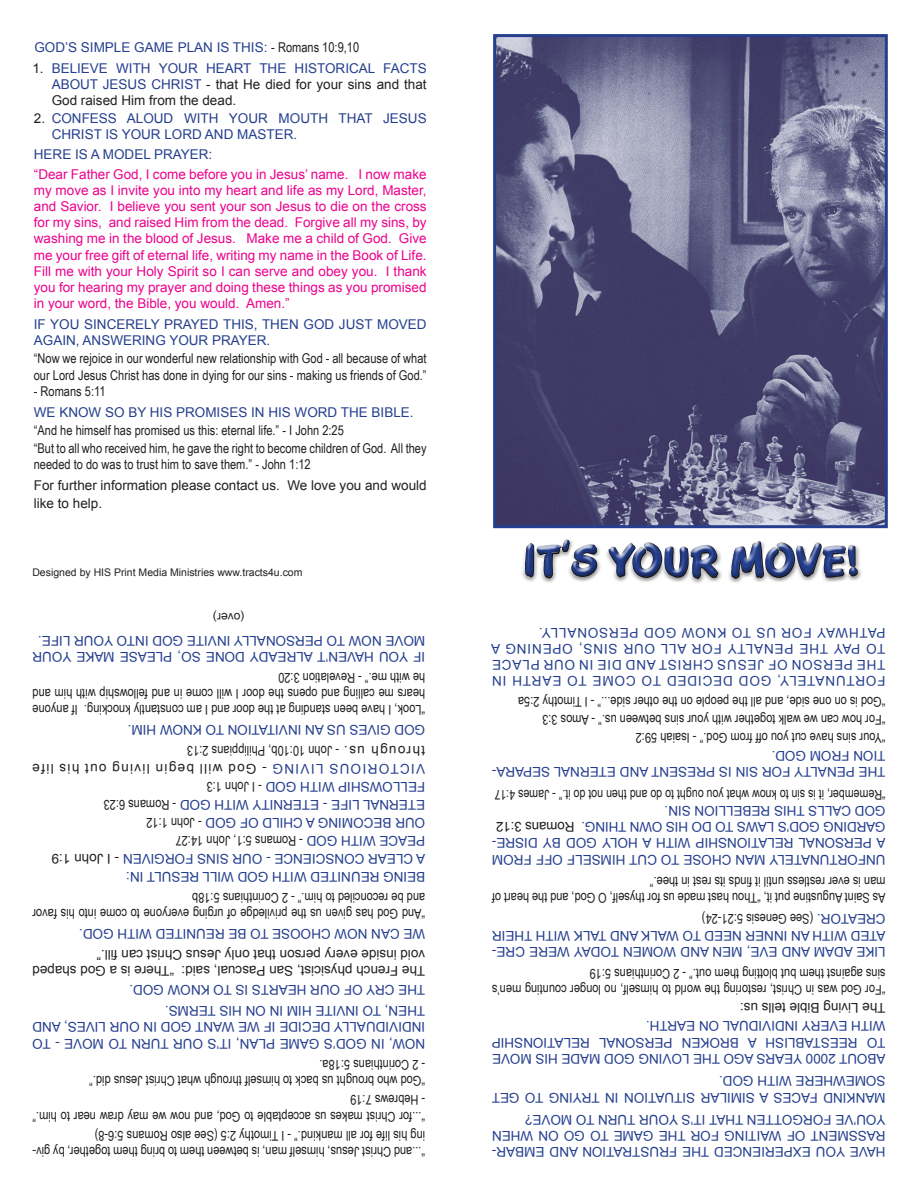
<style>
.page{position:relative;width:918px;height:1188px;background:#fff}
.page>*{position:absolute;margin:0;border:0;box-sizing:border-box;transform-origin:0 0}
.t1{font:45px "CAC Moose";letter-spacing:-.015em;color:#253f8e}
.t2{font:13.5px/16.2px "Arial Narrow";color:#231f20}
.t3{font:13.5px/16.2px "Arial";color:#253f8e}
.t4{font:13.5px/16.2px "Arial";color:#ed028c;text-align:justify}
.t5{font:13.5px/16.2px "Arial";color:#231f20}
.t6{font:13.5px/16.2px "Arial";letter-spacing:.065em;color:#253f8e}
.t7{font:13.5px "Arial Narrow";color:#231f20;scale:.96 1}
.t8{font:12px "Arial";color:#231f20}
.t9{font:10.5px "Arial";color:#231f20}
.s1{font-family:"Arial Narrow";color:#231f20}
.s2{color:#253f8e}
.s3{font-family:"Arial"}
.s4{color:#231f20}
.s5{font-family:"Arial";color:#253f8e}
</style>
<div class="page">
<img style="left:497px;top:38px;width:387px;height:486px">
<div style="left:493px;top:34px;width:395px;height:494px;border:3px solid #253f8e"></div>
<svg style="left:524px;top:525px;width:74px;height:4px"></svg>
<svg style="left:608px;top:499px;width:111px;height:30px;background:#63638a"></svg>
<svg style="left:730px;top:519px;width:129px;height:10px"></svg>
<div style="left:521px;top:539px;width:342px;height:45px;background:#231f20;opacity:.75"></div>
<p class="t3" style="left:52px;top:37px;width:376px;line-height:20.5px;text-indent:-17px">GOD’S SIMPLE GAME PLAN IS THIS: <span class="s1">- Romans 10:9,10<br></span>BELIEVE WITH YOUR HEART THE HISTORICAL FACTS</p>
<p class="t5" style="left:52px;top:76px;width:376px"><span class="s2">ABOUT JESUS CHRIST</span> - that He died for your sins and that<br>God raised Him from the dead.</p>
<p class="t3" style="left:52px;top:111px;width:377px">CONFESS ALOUD WITH YOUR MOUTH THAT JESUS<br>CHRIST IS YOUR LORD AND MASTER.</p>
<p class="t5" style="left:32px;top:61px;width:13px">1.</p>
<p class="t5" style="left:34px;top:110px;width:13px">2.</p>
<p class="t3" style="left:34px;top:146px;width:180px">HERE IS A MODEL PRAYER:</p>
<p class="t4" style="left:34px;top:166px;width:394px">“Dear Father God, I come before you in Jesus’ name. I now make my move as I invite you into my heart and life as my Lord, Master, and Savior. I believe you sent your son Jesus to die on the cross for my sins, and raised Him from the dead. Forgive all my sins, by washing me in the blood of Jesus. Make me a child of God. Give me your free gift of eternal life, writing my name in the Book of Life.<br>Fill me with your Holy Spirit so I can serve and obey you. I thank you for hearing my prayer and doing these things as you promised in your word, the Bible, you would. Amen.”</p>
<p class="t3" style="left:34px;top:316px;width:394px">IF YOU SINCERELY PRAYED THIS, THEN GOD JUST MOVED<br>AGAIN, ANSWERING YOUR PRAYER.</p>
<p class="t2" style="left:34px;top:350px;width:394px">“Now we rejoice in our wonderful new relationship with God - all because of what our Lord Jesus Christ has done in dying for our sins - making us friends of God.”</p>
<p class="t2" style="left:34px;top:382px;width:73px">- Romans 5:11</p>
<p class="t3" style="left:34px;top:404px;width:381px">WE KNOW SO BY HIS PROMISES IN HIS WORD THE BIBLE.</p>
<p class="t2" style="left:34px;top:420px;width:394px;line-height:18px">“And he himself has promised us this: eternal life.” - I John 2:25<br>“But to all who received him, he gave the right to become children of God. All they</p>
<p class="t2" style="left:34px;top:456px;width:278px">needed to do was to trust him to save them.” - John 1:12</p>
<p class="t5" style="left:34px;top:476px;width:394px;line-height:18px">For further information please contact us. We love you and would like to help.</p>
<p class="t9" style="left:32px;top:565px;width:272px">Designed by HIS Print Media Ministries www.tracts4u.com</p>
<p class="t8" style="left:244px;top:625px;width:33px;rotate:-180deg">(over)</p>
<p class="t3" style="left:425px;top:665px;width:394px;rotate:-180deg">IF YOU HAVEN’T ALREADY DONE SO, PLEASE MAKE YOUR<br>MOVE NOW TO PERSONALLY INVITE GOD INTO YOUR LIFE.</p>
<p class="t2" style="left:425px;top:719px;width:394px;text-align:justify;rotate:-180deg">“Look, I have been standing at the door and I am constantly knocking. If anyone hears me calling and opens the door I will come in and fellowship with him and he with me.” - Revelation 3:20</p>
<p class="t3" style="left:425px;top:738px;width:299px;rotate:-180deg">GOD GIVES US AN INVITATION TO KNOW HIM.</p>
<p class="t2" style="left:425px;top:759px;width:240px;rotate:-180deg"><span class="s3">through us.</span> - John 10:10b, Philippians 2:13</p>
<p class="t3" style="left:425px;top:831px;width:394px;line-height:18px;rotate:-180deg">OUR BECOMING A CHILD OF GOD <span class="s1">- John 1:12<br></span>ETERNAL LIFE - ETERNITY WITH GOD <span class="s1">- Romans 6:23<br></span>FELLOWSHIP WITH GOD <span class="s1">- I John 1:3<br></span>VICTORIOUS LIVING <span class="s4">- God will begin living out his life</span></p>
<p class="t2" style="left:425px;top:849px;width:251px;rotate:-180deg"><span class="s5">PEACE WITH GOD</span> - Romans 5:1, John 14:27</p>
<p class="t3" style="left:425px;top:885px;width:375px;line-height:18px;rotate:-180deg">BEING REUNITED WITH GOD WILL RESULT IN:<br>A CLEAR CONSCIENCE - OUR SINS FORGIVEN <span class="s4">- I John 1:9</span></p>
<p class="t2" style="left:425px;top:922px;width:394px;rotate:-180deg">“And God has given us the priviledge of urging everyone to come into his favor and be reconciled to him.” - 2 Corinthians 5:18b</p>
<p class="t3" style="left:425px;top:941px;width:348px;rotate:-180deg">WE CAN NOW CHOOSE TO BE REUNITED WITH GOD.</p>
<p class="t5" style="left:425px;top:978px;width:394px;rotate:-180deg">The French physicist, San Pascual, said: “There is a God shaped void inside every person that only Jesus Christ can fill.”</p>
<p class="t3" style="left:425px;top:998px;width:297px;rotate:-180deg">THE CRY OF OUR HEARTS IS TO KNOW GOD.</p>
<p class="t3" style="left:425px;top:1051px;width:394px;text-align:justify;rotate:-180deg">NOW, IN GOD’S GAME PLAN, IT’S OUR TURN TO MOVE - TO INDIVIDUALLY DECIDE IF WE WANT GOD IN OUR LIVES, AND THEN, TO INVITE HIM IN ON HIS TERMS.</p>
<p class="t2" style="left:425px;top:1073px;width:107px;rotate:-180deg">- 2 Corinthians 5:18a.</p>
<p class="t2" style="left:425px;top:1110px;width:337px;line-height:19.5px;rotate:-180deg">- Hebrews 7:19<br>“God who brought us back to himself through what Christ Jesus did.”</p>
<p class="t2" style="left:425px;top:1125px;width:394px;rotate:-180deg">“...for Christ makes us acceptable to God, and now we may draw near to him.”</p>
<p class="t2" style="left:425px;top:1161px;width:394px;rotate:-180deg">“...and Christ Jesus, himself man, is between them to bring them together, by giv&shy;ing his life for all mankind.” - I Timothy 2:5 (See also Romans 5:6-8)</p>
<h1 class="t1" style="left:522px;top:534px;width:339px">IT’S YOUR MOVE!</h1>
<p class="t6" style="left:886px;top:689px;width:396px;rotate:-180deg">FORTUNATELY, GOD DECIDED TO COME TO EARTH THE PERSON OF JESUS CHRIST AND DIE IN OUR PLACE TO PAY THE PENALTY FOR ALL OUR SINS, OPENING A PATHWAY FOR US TO KNOW GOD PERSONALLY.</p>
<p class="t3" style="left:506px;top:689px;width:16px;rotate:-180deg">IN</p>
<p class="t2" style="left:886px;top:747px;width:369px;line-height:18px;rotate:-180deg">“Your sins have cut you off from God.” - Isaiah 59:2<br>“For how can we walk together with your sins between us.” - Amos 3:3 “God is on one side, and all the people on the other side...” - I Timothy 2:5a</p>
<p class="t3" style="left:886px;top:780px;width:395px;rotate:-180deg">THE PENALTY FOR SIN IS PRESENT AND ETERNAL SEPARA-<br>TION FROM GOD.</p>
<p class="t7" style="left:886px;top:804px;width:409px;rotate:-180deg">“Remember, it is sin to know what you ought to do and then not do it.” - James 4:17</p>
<p class="t5" style="left:574px;top:835px;width:80px;rotate:-180deg">Romans 3:12</p>
<p class="t3" style="left:886px;top:835px;width:306px;rotate:-180deg">GARDING GOD’S LAWS TO DO HIS OWN THING.<br>GOD CALLS THIS REBELLION SIN.</p>
<p class="t3" style="left:886px;top:867px;width:395px;rotate:-180deg">UNFORTUNATELY MAN CHOSE TO CUT HIMSELF OFF FROM<br>A PERSONAL RELATIONSHIP WITH A HOLY GOD BY DISRE-</p>
<p class="t2" style="left:886px;top:890px;width:237px;rotate:-180deg">man is ever restless until it finds its rest in thee.”</p>
<p class="t2" style="left:886px;top:930px;width:395px;line-height:21px;rotate:-180deg"><span class="s5">CREATOR.</span> (See Genesis 5:21-24)<br>As Saint Augustine put it, “Thou hast made us for thyself, O God, and the heart of</p>
<p class="t3" style="left:886px;top:959px;width:395px;rotate:-180deg">LIKE ADAM AND EVE, MEN AND WOMEN TODAY WERE CRE-<br>ATED WITH AN INNER NEED TO WALK AND TALK WITH THEIR</p>
<p class="t2" style="left:886px;top:999px;width:395px;rotate:-180deg">“For God was in Christ, restoring the world to himself, no longer counting men’s sins against them but blotting them out.” - 2 Corinthians 5:19</p>
<p class="t5" style="left:886px;top:1016px;width:147px;rotate:-180deg">The Living Bible tells us:</p>
<p class="t3" style="left:886px;top:1067px;width:395px;text-align:justify;rotate:-180deg">ABOUT 2000 YEARS AGO THE LOVING GOD MADE HIS MOVE TO REESTABLISH A BROKEN PERSONAL RELATIONSHIP WITH EVERY INDIVIDUAL ON EARTH.</p>
<p class="t3" style="left:886px;top:1105px;width:395px;rotate:-180deg">MANKIND FACES A SIMILAR SITUATION IN TRYING TO GET<br>SOMEWHERE WITH GOD.</p>
<p class="t3" style="left:886px;top:1160px;width:395px;text-align:justify;rotate:-180deg">HAVE YOU EXPERIENCED THE FRUSTRATION AND EMBAR-RASSMENT OF WAITING FOR THE GAME TO GO ON WHEN YOU’VE FORGOTTEN THAT IT’S YOUR TURN TO MOVE?</p>
</div>
